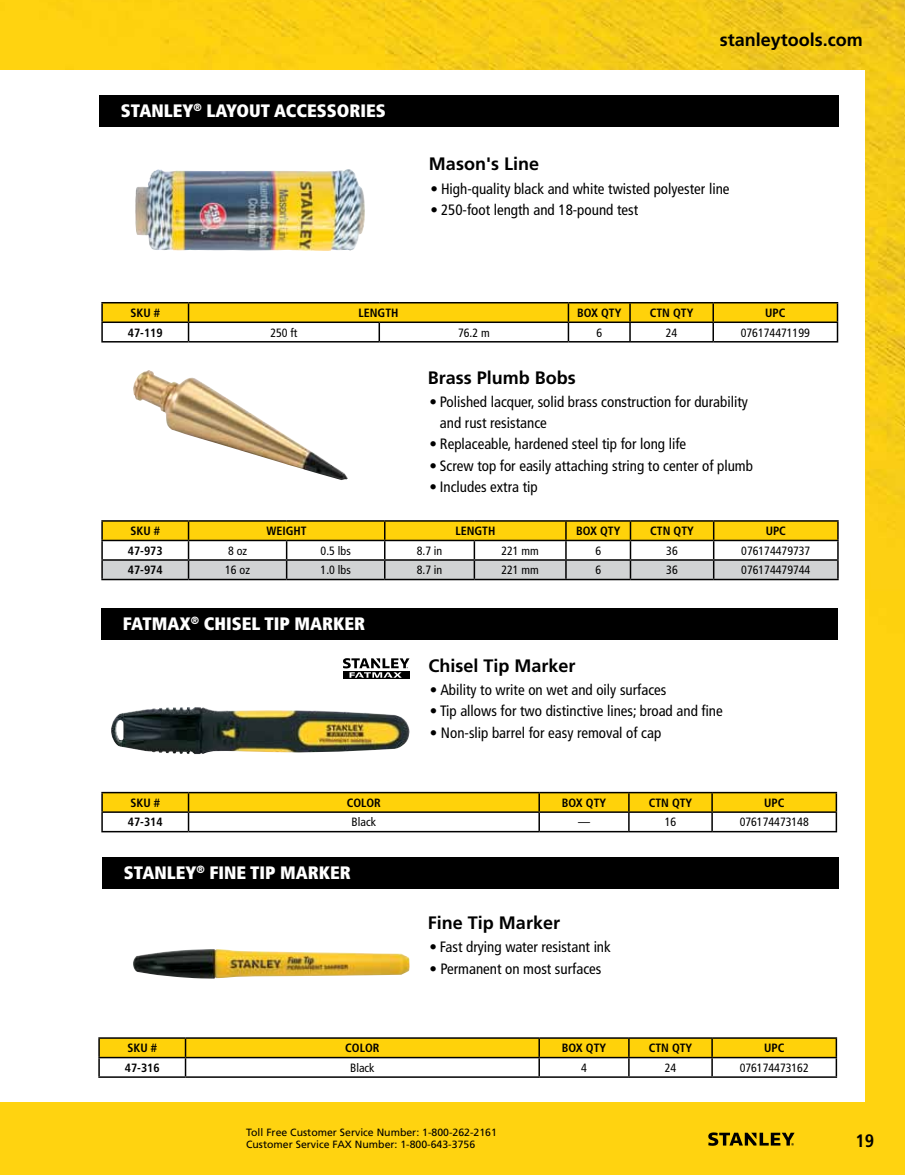
<style>
.page{position:relative;width:905px;height:1175px;background:#fff}
.page>*{position:absolute;margin:0;border:0;box-sizing:border-box;transform-origin:0 0}
.t1{font:700 18px "Frutiger";color:#000}
.t2{font:900 condensed 18px "Frutiger";color:#fff}
.t3{font:700 condensed 18px "Frutiger";color:#000}
.t4{font:condensed 15px/21.3px "Frutiger";color:#000}
.t5{font:700 condensed 12px "Frutiger";color:#000}
.t6{font:condensed 12px "Frutiger";color:#000}
.t7{font:10.5px/12px "Frutiger";color:#000}
</style>
<div class="page">
<img style="left:0;top:0;width:904px;height:1174px">
<svg style="left:708px;top:1132px;width:86px;height:13px"></svg>
<div style="left:0;top:71px;width:864px;height:1031px;background:#fff"></div>
<img style="left:133px;top:370px;width:215px;height:110px">
<img style="left:135px;top:169px;width:212px;height:81px">
<div style="left:99px;top:95px;width:739px;height:31px;background:#000"></div>
<hr style="left:101px;top:302px;width:87px;height:1px;background:#000">
<hr style="left:188px;top:302px;width:191px;height:1px;background:#000">
<hr style="left:379px;top:302px;width:189px;height:1px;background:#000">
<hr style="left:568px;top:302px;width:62px;height:1px;background:#000">
<hr style="left:630px;top:302px;width:83px;height:1px;background:#000">
<hr style="left:713px;top:302px;width:125px;height:1px;background:#000">
<svg style="left:101px;top:303px;width:737px;height:39px"></svg>
<hr style="left:101px;top:321px;width:87px;height:2px;background:#000">
<hr style="left:188px;top:321px;width:191px;height:2px;background:#000">
<hr style="left:379px;top:321px;width:189px;height:2px;background:#000">
<hr style="left:568px;top:321px;width:62px;height:2px;background:#000">
<hr style="left:630px;top:321px;width:83px;height:2px;background:#000">
<hr style="left:713px;top:321px;width:125px;height:2px;background:#000">
<hr style="left:101px;top:579px;width:87px;height:1px;background:#000">
<hr style="left:188px;top:579px;width:98px;height:1px;background:#000">
<hr style="left:286px;top:579px;width:99px;height:1px;background:#000">
<hr style="left:385px;top:579px;width:89px;height:1px;background:#000">
<hr style="left:474px;top:579px;width:92px;height:1px;background:#000">
<hr style="left:566px;top:579px;width:64px;height:1px;background:#000">
<hr style="left:630px;top:579px;width:83px;height:1px;background:#000">
<hr style="left:713px;top:579px;width:125px;height:1px;background:#000">
<hr style="left:101px;top:520px;width:87px;height:1px;background:#000">
<hr style="left:188px;top:520px;width:98px;height:1px;background:#000">
<hr style="left:286px;top:520px;width:99px;height:1px;background:#000">
<hr style="left:385px;top:520px;width:89px;height:1px;background:#000">
<hr style="left:474px;top:520px;width:92px;height:1px;background:#000">
<hr style="left:566px;top:520px;width:64px;height:1px;background:#000">
<hr style="left:630px;top:520px;width:83px;height:1px;background:#000">
<hr style="left:713px;top:520px;width:125px;height:1px;background:#000">
<svg style="left:101px;top:521px;width:737px;height:58px"></svg>
<hr style="left:101px;top:539px;width:87px;height:2px;background:#000">
<hr style="left:188px;top:539px;width:98px;height:2px;background:#000">
<hr style="left:286px;top:539px;width:99px;height:2px;background:#000">
<hr style="left:385px;top:539px;width:89px;height:2px;background:#000">
<hr style="left:474px;top:539px;width:92px;height:2px;background:#000">
<hr style="left:566px;top:539px;width:64px;height:2px;background:#000">
<hr style="left:630px;top:539px;width:83px;height:2px;background:#000">
<hr style="left:713px;top:539px;width:125px;height:2px;background:#000">
<div style="left:102px;top:857px;width:736px;height:32px;background:#000"></div>
<hr style="left:98px;top:1037px;width:87px;height:1px;background:#000">
<hr style="left:185px;top:1037px;width:354px;height:1px;background:#000">
<hr style="left:539px;top:1037px;width:90px;height:1px;background:#000">
<hr style="left:629px;top:1037px;width:83px;height:1px;background:#000">
<hr style="left:712px;top:1037px;width:125px;height:1px;background:#000">
<svg style="left:98px;top:1038px;width:739px;height:39px"></svg>
<hr style="left:98px;top:1056px;width:87px;height:2px;background:#000">
<hr style="left:185px;top:1056px;width:354px;height:2px;background:#000">
<hr style="left:539px;top:1056px;width:90px;height:2px;background:#000">
<hr style="left:629px;top:1056px;width:83px;height:2px;background:#000">
<hr style="left:712px;top:1056px;width:125px;height:2px;background:#000">
<div style="left:101px;top:608px;width:736px;height:32px;background:#000"></div>
<hr style="left:101px;top:831px;width:87px;height:1px;background:#000">
<hr style="left:188px;top:831px;width:351px;height:1px;background:#000">
<hr style="left:539px;top:831px;width:90px;height:1px;background:#000">
<hr style="left:629px;top:831px;width:83px;height:1px;background:#000">
<hr style="left:712px;top:831px;width:125px;height:1px;background:#000">
<svg style="left:101px;top:792px;width:736px;height:39px"></svg>
<hr style="left:101px;top:811px;width:87px;height:2px;background:#000">
<hr style="left:188px;top:811px;width:351px;height:2px;background:#000">
<hr style="left:539px;top:811px;width:90px;height:2px;background:#000">
<hr style="left:629px;top:811px;width:83px;height:2px;background:#000">
<hr style="left:712px;top:811px;width:125px;height:2px;background:#000">
<img style="left:111px;top:707px;width:299px;height:47px">
<img style="left:133px;top:949px;width:277px;height:29px">
<svg style="left:343px;top:677px;width:66px;height:2px"></svg>
<svg style="left:343px;top:658px;width:66px;height:19px"></svg>
<p class="t2" style="left:121px;top:99px;width:267px">STANLEY<sup>®</sup> LAYOUT ACCESSORIES</p>
<p class="t1" style="left:719px;top:29px;width:145px">stanleytools.com</p>
<p class="t1" style="left:429px;top:154px;width:111px">Mason's Line</p>
<p class="t4" style="left:430px;top:178px;width:300px">• High-quality black and white twisted polyester line</p>
<p class="t4" style="left:430px;top:199px;width:209px">• 250-foot length and 18-pound test</p>
<p class="t5" style="left:130px;top:306px;width:31px">SKU #</p>
<p class="t5" style="left:358px;top:306px;width:8px">LENGTH</p>
<p class="t5" style="left:577px;top:306px;width:46px">BOX QTY</p>
<p class="t5" style="left:649px;top:306px;width:45px">CTN QTY</p>
<p class="t5" style="left:765px;top:306px;width:22px">UPC</p>
<p class="t5" style="left:128px;top:325px;width:36px">47-119</p>
<p class="t6" style="left:270px;top:325px;width:29px">250 ft</p>
<p class="t6" style="left:458px;top:325px;width:33px">76.2 m</p>
<p class="t6" style="left:596px;top:325px;width:7px">6</p>
<p class="t6" style="left:666px;top:325px;width:13px">24</p>
<p class="t6" style="left:740px;top:325px;width:71px">076174471199</p>
<p class="t1" style="left:428px;top:367px;width:149px">Brass Plumb Bobs</p>
<p class="t4" style="left:440px;top:391px;width:309px;text-indent:-10px">• Polished lacquer, solid brass construction for durability and rust resistance</p>
<p class="t4" style="left:429px;top:434px;width:258px">• Replaceable, hardened steel tip for long life</p>
<p class="t4" style="left:429px;top:455px;width:325px">• Screw top for easily attaching string to center of plumb</p>
<p class="t4" style="left:429px;top:476px;width:110px">• Includes extra tip</p>
<p class="t5" style="left:130px;top:524px;width:31px">SKU #</p>
<p class="t5" style="left:266px;top:524px;width:42px">WEIGHT</p>
<p class="t5" style="left:455px;top:524px;width:41px">LENGTH</p>
<p class="t5" style="left:576px;top:524px;width:46px">BOX QTY</p>
<p class="t5" style="left:650px;top:524px;width:45px">CTN QTY</p>
<p class="t5" style="left:765px;top:524px;width:22px">UPC</p>
<p class="t5" style="left:128px;top:543px;width:36px">47-973</p>
<p class="t6" style="left:228px;top:543px;width:21px">8 oz</p>
<p class="t6" style="left:320px;top:543px;width:32px">0.5 lbs</p>
<p class="t6" style="left:416px;top:543px;width:27px">8.7 in</p>
<p class="t6" style="left:501px;top:543px;width:39px">221 mm</p>
<p class="t6" style="left:595px;top:543px;width:7px">6</p>
<p class="t6" style="left:666px;top:543px;width:13px">36</p>
<p class="t6" style="left:741px;top:543px;width:71px">076174479737</p>
<p class="t5" style="left:128px;top:563px;width:36px">47-974</p>
<p class="t6" style="left:225px;top:563px;width:26px">16 oz</p>
<p class="t6" style="left:320px;top:563px;width:32px">1.0 lbs</p>
<p class="t6" style="left:416px;top:563px;width:27px">8.7 in</p>
<p class="t6" style="left:501px;top:563px;width:39px">221 mm</p>
<p class="t6" style="left:595px;top:563px;width:7px">6</p>
<p class="t6" style="left:666px;top:563px;width:13px">36</p>
<p class="t6" style="left:741px;top:563px;width:71px">076174479744</p>
<p class="t2" style="left:123px;top:613px;width:102px">FATMAX<sup>®</sup> CHISEL</p>
<p class="t2" style="left:264px;top:613px;width:58px">TIP MARKER</p>
<p class="t1" style="left:428px;top:655px;width:149px">Chisel Tip Marker</p>
<p class="t4" style="left:430px;top:679px;width:238px">• Ability to write on wet and oily surfaces</p>
<p class="t4" style="left:430px;top:700px;width:294px">• Tip allows for two distinctive lines; broad and fine</p>
<p class="t4" style="left:430px;top:722px;width:233px">• Non-slip barrel for easy removal of cap</p>
<p class="t5" style="left:130px;top:795px;width:31px">SKU #</p>
<p class="t5" style="left:347px;top:795px;width:36px">COLOR</p>
<p class="t5" style="left:562px;top:795px;width:46px">BOX QTY</p>
<p class="t5" style="left:648px;top:795px;width:45px">CTN QTY</p>
<p class="t5" style="left:764px;top:795px;width:22px">UPC</p>
<p class="t5" style="left:128px;top:815px;width:36px">47-314</p>
<p class="t6" style="left:351px;top:815px;width:26px">Black</p>
<p class="t6" style="left:578px;top:815px;width:13px">—</p>
<p class="t6" style="left:664px;top:815px;width:13px">16</p>
<p class="t6" style="left:739px;top:815px;width:71px">076174473148</p>
<p class="t2" style="left:124px;top:862px;width:184px">STANLEY<sup>®</sup> FINE TIP MARKER</p>
<p class="t1" style="left:428px;top:912px;width:134px">Fine Tip Marker</p>
<p class="t4" style="left:429px;top:936px;width:183px">• Fast drying water resistant ink</p>
<p class="t4" style="left:429px;top:957px;width:173px">• Permanent on most surfaces</p>
<p class="t5" style="left:127px;top:1041px;width:31px">SKU #</p>
<p class="t5" style="left:345px;top:1041px;width:36px">COLOR</p>
<p class="t5" style="left:562px;top:1041px;width:46px">BOX QTY</p>
<p class="t5" style="left:648px;top:1041px;width:45px">CTN QTY</p>
<p class="t5" style="left:764px;top:1041px;width:22px">UPC</p>
<p class="t5" style="left:125px;top:1060px;width:36px">47-316</p>
<p class="t6" style="left:350px;top:1060px;width:26px">Black</p>
<p class="t6" style="left:581px;top:1060px;width:7px">4</p>
<p class="t6" style="left:664px;top:1060px;width:13px">24</p>
<p class="t6" style="left:739px;top:1060px;width:71px">076174473162</p>
<p class="t7" style="left:246px;top:1126px;width:252px">Toll Free Customer Service Number: 1-800-262-2161<br>Customer Service FAX Number: 1-800-643-3756</p>
<p class="t3" style="left:855px;top:1130px;width:20px">19</p>
</div>
